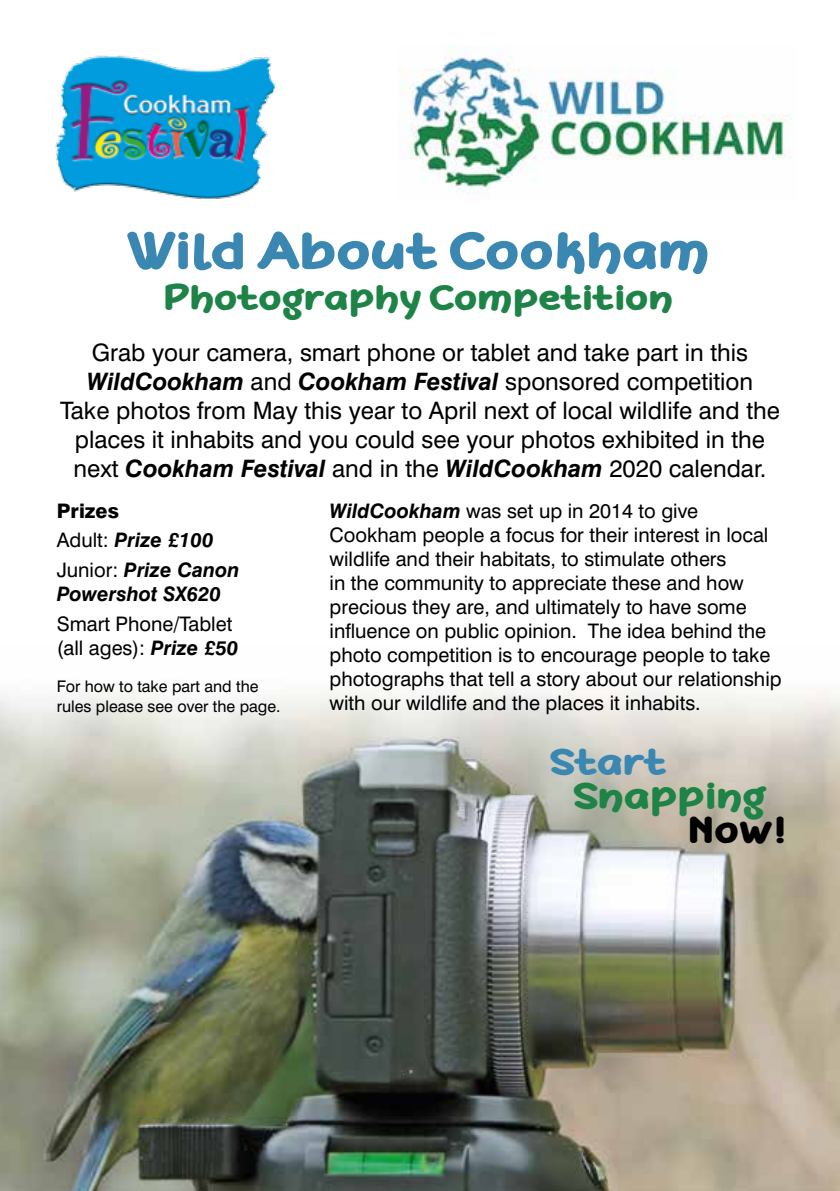
<style>
.page{position:relative;width:840px;height:1191px;background:#fff}
.page>*{position:absolute;margin:0;border:0;box-sizing:border-box;transform-origin:0 0}
.t1{font:700 50px "De Fonarts";color:#3a87b1}
.t2{font:700 36px "De Fonarts";color:#1d8346}
.t3{font:700 36px "De Fonarts";color:#3a87b1}
.t4{font:700 36px "De Fonarts";color:#000}
.t5{font:700 34px "De Fonarts";color:#1d8346}
.t6{font:24px/28.8px "Swiss 721 BT";color:#000;text-align:center}
.t7{font:20px/24px "Swiss 721 BT";color:#000}
.t8{font:italic 700 20px/29.6px "Swiss 721 BT";color:#000}
.t9{font:16px/20px "Swiss 721 BT";color:#000}
.s1{font-weight:700;font-style:italic}
.s2{font-weight:800;font-style:normal}
.s3{font-weight:400;font-style:normal}
</style>
<div class="page">
<img style="left:0;top:689px;width:839px;height:502px">
<img style="left:398px;top:46px;width:393px;height:148px">
<img style="left:55px;top:55px;width:220px;height:144px">
<h1 class="t1" style="left:128px;top:222px;width:584px">Wild About Cookham</h1>
<h3 class="t5" style="left:165px;top:278px;width:510px">Photography Competition</h3>
<p class="t6" style="left:60px;top:338px;width:721px">Grab your camera, smart phone or tablet and take part in this <span class="s1">WildCookham</span> and <span class="s1">Cookham Festival</span> sponsored competition Take photos from May this year to April next of local wildlife and the places it inhabits and you could see your photos exhibited in the next <span class="s1">Cookham Festival</span> and in the <span class="s1">WildCookham</span> 2020 calendar.</p>
<p class="t8" style="left:57px;top:495px;width:184px"><span class="s2">Prizes<br></span><span class="s3">Adult:</span> Prize £100<br><span class="s3">Junior:</span> Prize Canon</p>
<p class="t8" style="left:57px;top:579px;width:165px">Powershot SX620</p>
<p class="t7" style="left:57px;top:611px;width:183px">Smart Phone/Tablet (all ages): <span class="s1">Prize £50</span></p>
<p class="t9" style="left:57px;top:676px;width:225px">For how to take part and the rules please see over the page.</p>
<p class="t7" style="left:329px;top:498px;width:453px"><span class="s1">WildCookham</span> was set up in 2014 to give Cookham people a focus for their interest in local wildlife and their habitats, to stimulate others<br>in the community to appreciate these and how precious they are, and ultimately to have some influence on public opinion. The idea behind the photo competition is to encourage people to take photographs that tell a story about our relationship with our wildlife and the places it inhabits.</p>
<h2 class="t3" style="left:551px;top:740px;width:118px">Start</h2>
<h2 class="t2" style="left:574px;top:774px;width:194px">Snapping</h2>
<h2 class="t4" style="left:689px;top:808px;width:102px">Now!</h2>
</div>
